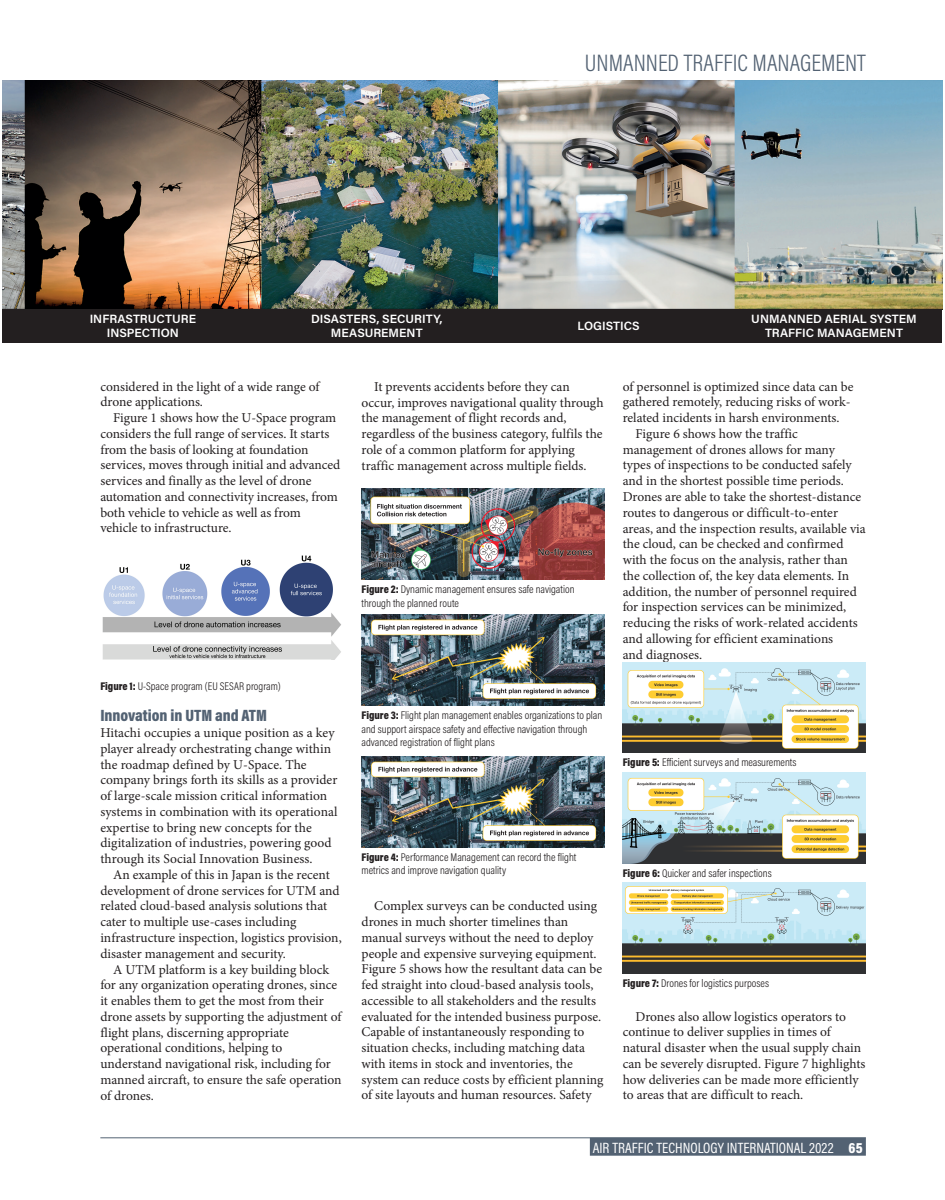
<style>
.page{position:relative;width:945px;height:1200px;background:#fff}
.page>*{position:absolute;margin:0;border:0;box-sizing:border-box;transform-origin:0 0}
.t1{font:300 24px "Acumin Pro Cond";color:#536273}
.t2{font:900 16.5px "Acumin Pro Cond";color:#536273}
.t3{font:15px "Acumin Pro Cond";color:#fff}
.t4{font:13.5px/15.8px "Minion Pro";letter-spacing:-.005em;color:#231f20}
.t5{font:600 12px/14.4px "Acumin Pro";color:#fff;text-align:center}
.t6{font:300 11.25px/13.5px "Acumin Pro Cond";color:#231f20}
.s1{font-weight:900}
.s2{font-weight:900;color:#536273}
</style>
<div class="page">
<hr style="left:100px;top:1137px;width:766px;height:1px;background:#536273">
<div style="left:590px;top:1138px;width:276px;height:18px;background:#536273"></div>
<img style="left:102px;top:555px;width:239px;height:104px">
<img style="left:361px;top:489px;width:244px;height:91px">
<img style="left:361px;top:615px;width:244px;height:91px">
<img style="left:361px;top:757px;width:244px;height:90px">
<img style="left:623px;top:662px;width:243px;height:91px">
<img style="left:623px;top:772px;width:243px;height:91px">
<img style="left:623px;top:883px;width:243px;height:90px">
<img style="left:3px;top:81px;width:939px;height:228px">
<div style="left:3px;top:309px;width:23px;height:34px;background:#231f20"></div>
<div style="left:26px;top:309px;width:234px;height:34px;background:#231f20"></div>
<div style="left:260px;top:309px;width:234px;height:34px;background:#231f20"></div>
<div style="left:492px;top:309px;width:233px;height:34px;background:#231f20"></div>
<div style="left:725px;top:309px;width:217px;height:34px;background:#231f20"></div>
<p class="t1" style="left:585px;top:47px;width:282px">UNMANNED TRAFFIC MANAGEMENT</p>
<p class="t5" style="left:90px;top:311px;width:108px">INFRASTRUCTURE<br>INSPECTION</p>
<p class="t5" style="left:311px;top:311px;width:133px">DISASTERS, SECURITY,<br>MEASUREMENT</p>
<p class="t5" style="left:577px;top:318px;width:64px">LOGISTICS</p>
<p class="t5" style="left:751px;top:311px;width:167px">UNMANNED AERIAL SYSTEM<br>TRAFFIC MANAGEMENT</p>
<p class="t4" style="left:100px;top:378px;width:221px">considered in the light of a wide range of</p>
<p class="t4" style="left:100px;top:394px;width:104px">drone applications.</p>
<p class="t4" style="left:113px;top:410px;width:225px">Figure 1 shows how the U-Space program</p>
<p class="t4" style="left:100px;top:426px;width:230px">considers the full range of services. It starts</p>
<p class="t4" style="left:100px;top:442px;width:210px">from the basis of looking at foundation</p>
<p class="t4" style="left:100px;top:457px;width:241px">services, moves through initial and advanced</p>
<p class="t4" style="left:100px;top:473px;width:212px">services and finally as the level of drone</p>
<p class="t4" style="left:100px;top:489px;width:239px">automation and connectivity increases, from</p>
<p class="t4" style="left:100px;top:505px;width:202px">both vehicle to vehicle as well as from</p>
<p class="t4" style="left:100px;top:520px;width:133px">vehicle to infrastructure.</p>
<p class="t6" style="left:100px;top:679px;width:182px"><span class="s1">Figure 1:</span> U-Space program (EU SESAR program)</p>
<p class="t2" style="left:100px;top:705px;width:168px">Innovation in UTM and ATM</p>
<p class="t4" style="left:100px;top:725px;width:236px">Hitachi occupies a unique position as a key</p>
<p class="t4" style="left:100px;top:741px;width:232px">player already orchestrating change within</p>
<p class="t4" style="left:100px;top:757px;width:208px">the roadmap defined by U-Space. The</p>
<p class="t4" style="left:100px;top:772px;width:239px">company brings forth its skills as a provider</p>
<p class="t4" style="left:100px;top:788px;width:228px">of large-scale mission critical information</p>
<p class="t4" style="left:100px;top:804px;width:239px">systems in combination with its operational</p>
<p class="t4" style="left:100px;top:820px;width:213px">expertise to bring new concepts for the</p>
<p class="t4" style="left:100px;top:835px;width:233px">digitalization of industries, powering good</p>
<p class="t4" style="left:100px;top:851px;width:214px">through its Social Innovation Business.</p>
<p class="t4" style="left:113px;top:867px;width:218px">An example of this in Japan is the recent</p>
<p class="t4" style="left:100px;top:883px;width:241px">development of drone services for UTM and</p>
<p class="t4" style="left:100px;top:898px;width:228px">related cloud-based analysis solutions that</p>
<p class="t4" style="left:100px;top:914px;width:197px">cater to multiple use-cases including</p>
<p class="t4" style="left:100px;top:930px;width:243px">infrastructure inspection, logistics provision,</p>
<p class="t4" style="left:100px;top:946px;width:187px">disaster management and security.</p>
<p class="t4" style="left:113px;top:961px;width:217px">A UTM platform is a key building block</p>
<p class="t4" style="left:100px;top:977px;width:238px">for any organization operating drones, since</p>
<p class="t4" style="left:100px;top:993px;width:225px">it enables them to get the most from their</p>
<p class="t4" style="left:100px;top:1009px;width:243px">drone assets by supporting the adjustment of</p>
<p class="t4" style="left:100px;top:1024px;width:190px">flight plans, discerning appropriate</p>
<p class="t4" style="left:100px;top:1040px;width:184px">operational conditions, helping to</p>
<p class="t4" style="left:100px;top:1056px;width:232px">understand navigational risk, including for</p>
<p class="t4" style="left:100px;top:1072px;width:243px">manned aircraft, to ensure the safe operation</p>
<p class="t4" style="left:100px;top:1087px;width:55px">of drones.</p>
<p class="t4" style="left:361px;top:379px;width:244px;text-indent:13px">It prevents accidents before they can occur, improves navigational quality through the management of flight records and, regardless of the business category, fulfils the role of a common platform for applying traffic management across multiple fields.</p>
<p class="t6" style="left:361px;top:582px;width:215px"><span class="s1">Figure 2:</span> Dynamic management ensures safe navigation through the planned route</p>
<p class="t4" style="left:623px;top:379px;width:232px">of personnel is optimized since data can be</p>
<p class="t4" style="left:623px;top:394px;width:229px">gathered remotely, reducing risks of work-</p>
<p class="t4" style="left:623px;top:410px;width:218px">related incidents in harsh environments.</p>
<p class="t4" style="left:635px;top:426px;width:164px">Figure 6 shows how the traffic</p>
<p class="t4" style="left:623px;top:442px;width:214px">management of drones allows for many</p>
<p class="t4" style="left:623px;top:457px;width:230px">types of inspections to be conducted safely</p>
<p class="t4" style="left:623px;top:473px;width:223px">and in the shortest possible time periods.</p>
<p class="t4" style="left:623px;top:489px;width:240px">Drones are able to take the shortest-distance</p>
<p class="t4" style="left:623px;top:505px;width:217px">routes to dangerous or difficult-to-enter</p>
<p class="t4" style="left:623px;top:520px;width:245px">areas, and the inspection results, available via</p>
<p class="t4" style="left:623px;top:536px;width:222px">the cloud, can be checked and confirmed</p>
<p class="t4" style="left:623px;top:552px;width:227px">with the focus on the analysis, rather than</p>
<p class="t4" style="left:623px;top:568px;width:228px">the collection of, the key data elements. In</p>
<p class="t4" style="left:623px;top:583px;width:236px">addition, the number of personnel required</p>
<p class="t4" style="left:623px;top:599px;width:225px">for inspection services can be minimized,</p>
<p class="t4" style="left:623px;top:615px;width:237px">reducing the risks of work-related accidents</p>
<p class="t4" style="left:623px;top:631px;width:212px">and allowing for efficient examinations</p>
<p class="t4" style="left:623px;top:646px;width:81px">and diagnoses.</p>
<p class="t6" style="left:361px;top:708px;width:242px"><span class="s1">Figure 3:</span> Flight plan management enables organizations to plan and support airspace safety and effective navigation through advanced registration of flight plans</p>
<p class="t6" style="left:623px;top:756px;width:175px"><span class="s1">Figure 5:</span> Efficient surveys and measurements</p>
<p class="t6" style="left:361px;top:850px;width:216px"><span class="s1">Figure 4:</span> Performance Management can record the flight metrics and improve navigation quality</p>
<p class="t4" style="left:361px;top:898px;width:243px;text-indent:13px">Complex surveys can be conducted using drones in much shorter timelines than manual surveys without the need to deploy people and expensive surveying equipment.<br>Figure 5 shows how the resultant data can be fed straight into cloud-based analysis tools, accessible to all stakeholders and the results evaluated for the intended business purpose.<br>Capable of instantaneously responding to situation checks, including matching data with items in stock and inventories, the system can reduce costs by efficient planning of site layouts and human resources. Safety</p>
<p class="t6" style="left:623px;top:866px;width:151px"><span class="s1">Figure 6:</span> Quicker and safer inspections</p>
<p class="t6" style="left:623px;top:976px;width:148px"><span class="s1">Figure 7:</span> Drones for logistics purposes</p>
<p class="t4" style="left:623px;top:1008px;width:244px;text-indent:13px">Drones also allow logistics operators to continue to deliver supplies in times of natural disaster when the usual supply chain can be severely disrupted. Figure 7 highlights how deliveries can be made more efficiently to areas that are difficult to reach.</p>
<p class="t3" style="left:593px;top:1138px;width:275px">AIR TRAFFIC TECHNOLOGY INTERNATIONAL 2022 <span class="s1">65</span><span class="s2">.</span></p>
</div>
